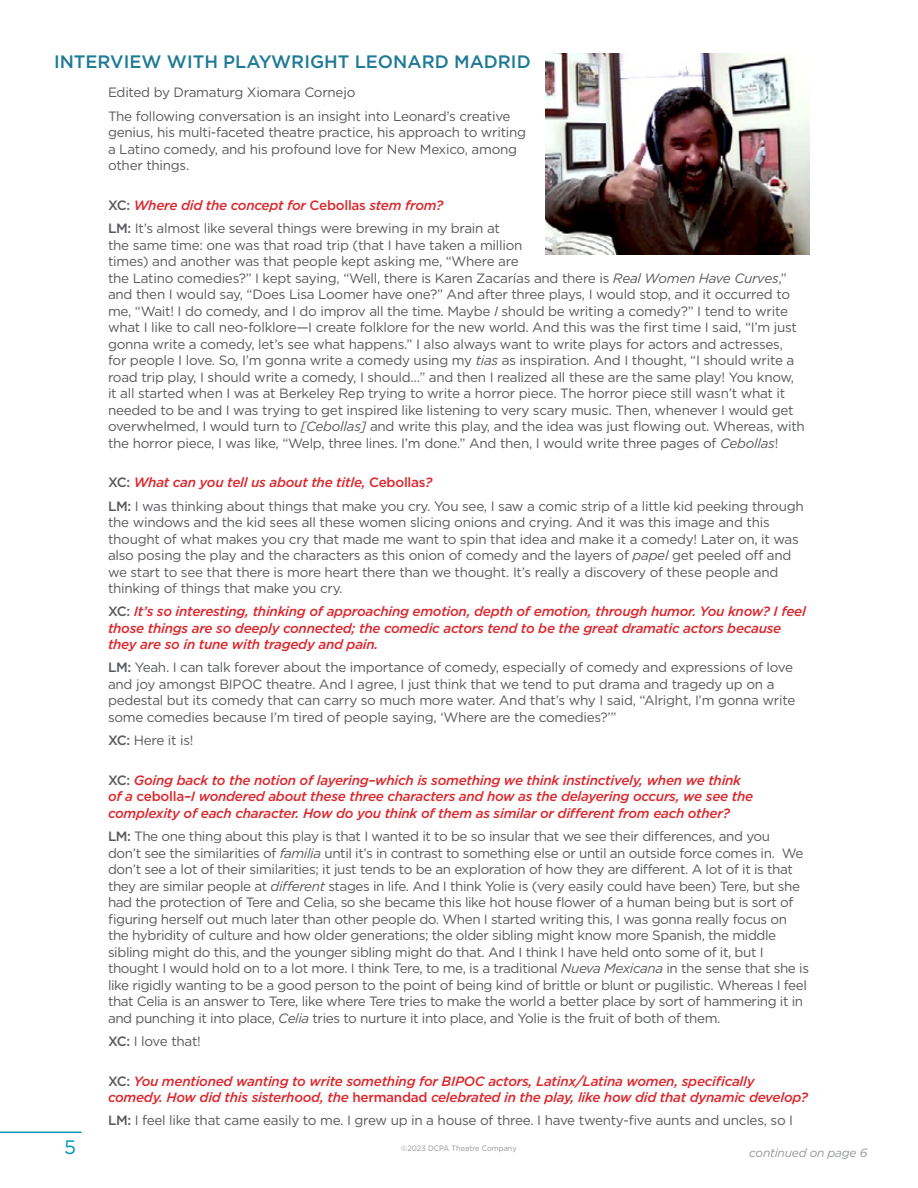
<style>
.page{position:relative;width:918px;height:1188px;background:#fff}
.page>*{position:absolute;margin:0;border:0;box-sizing:border-box;transform-origin:0 0}
.t1{font:19.5px "Gotham";color:#0093b9}
.t2{font:500 18px "Gotham";color:#1e7a97}
.t3{font:13.5px/16.5px "Gotham";letter-spacing:-.02em;color:#58595b}
.t4{font:italic 500 13.5px/16.5px "Gotham";letter-spacing:-.02em;color:#dc282e}
.t5{font:italic 12px "Gotham";letter-spacing:-.02em;color:#939598}
.t6{font:7.8px "Gotham";color:#939598;scale:.94 1}
.s1{font-weight:500}
.s2{font-weight:500;font-style:italic;color:#dc282e}
.s3{font-weight:500;color:#dc282e}
.s4{font-style:italic}
.s5{font-style:normal;color:#58595b}
.s6{font-style:normal}
</style>
<div class="page">
<hr style="left:0;top:1132px;width:82px;height:1px;background:#0093b9">
<img style="left:545px;top:54px;width:265px;height:200px">
<h2 class="t2" style="left:54px;top:50px;width:478px">INTERVIEW WITH PLAYWRIGHT LEONARD MADRID</h2>
<p class="t3" style="left:108px;top:81px;width:404px;line-height:23.2px">Edited by Dramaturg Xiomara Cornejo<br>The following conversation is an insight into Leonard’s creative</p>
<p class="t3" style="left:108px;top:124px;width:420px">genius, his multi-faceted theatre practice, his approach to writing a Latino comedy, and his profound love for New Mexico, among other things.</p>
<p class="t3" style="left:108px;top:193px;width:394px;line-height:23.2px"><span class="s1">XC:</span> <span class="s2">Where did the concept for</span> <span class="s3">Cebollas</span> <span class="s2">stem from?<br></span><span class="s1">LM:</span> It’s almost like several things were brewing in my brain at</p>
<p class="t3" style="left:108px;top:236px;width:698px">the same time: one was that road trip (that I have taken a million<br>times) and another was that people kept asking me, “Where are<br>the Latino comedies?” I kept saying, “Well, there is Karen Zacarías and there is <span class="s4">Real Women Have Curves</span>,” and then I would say, “Does Lisa Loomer have one?” And after three plays, I would stop, and it occurred to me, “Wait! I do comedy, and I do improv all the time. Maybe <span class="s4">I</span> should be writing a comedy?” I tend to write what I like to call neo-folklore—I create folklore for the new world. And this was the first time I said, “I’m just gonna write a comedy, let’s see what happens.” I also always want to write plays for actors and actresses,<br>for people I love. So, I’m gonna write a comedy using my <span class="s4">tias</span> as inspiration. And I thought, “I should write a road trip play, I should write a comedy, I should…” and then I realized all these are the same play! You know, it all started when I was at Berkeley Rep trying to write a horror piece. The horror piece still wasn’t what it needed to be and I was trying to get inspired like listening to very scary music. Then, whenever I would get overwhelmed, I would turn to <span class="s4">[Cebollas]</span> and write this play, and the idea was just flowing out. Whereas, with the horror piece, I was like, “Welp, three lines. I’m done.” And then, I would write three pages of <span class="s4">Cebollas</span>!</p>
<p class="t3" style="left:108px;top:471px;width:697px;line-height:23.2px"><span class="s1">XC:</span> <span class="s2">What can you tell us about the title,</span> <span class="s3">Cebollas</span><span class="s2">?<br></span><span class="s1">LM:</span> I was thinking about things that make you cry. You see, I saw a comic strip of a little kid peeking through</p>
<p class="t3" style="left:108px;top:514px;width:692px">the windows and the kid sees all these women slicing onions and crying. And it was this image and this thought of what makes you cry that made me want to spin that idea and make it a comedy! Later on, it was also posing the play and the characters as this onion of comedy and the layers of <span class="s4">papel</span> get peeled off and we start to see that there is more heart there than we thought. It’s really a discovery of these people and thinking of things that make you cry.</p>
<p class="t4" style="left:108px;top:603px;width:699px"><span class="s5">XC:</span> It’s so interesting, thinking of approaching emotion, depth of emotion, through humor. You know? I feel those things are so deeply connected; the comedic actors tend to be the great dramatic actors because they are so in tune with tragedy and pain.</p>
<p class="t3" style="left:108px;top:659px;width:689px"><span class="s1">LM:</span> Yeah. I can talk forever about the importance of comedy, especially of comedy and expressions of love and joy amongst BIPOC theatre. And I agree, I just think that we tend to put drama and tragedy up on a pedestal but its comedy that can carry so much more water. And that’s why I said, “Alright, I’m gonna write some comedies because I’m tired of people saying, ‘Where are the comedies?’”</p>
<p class="t3" style="left:108px;top:732px;width:87px"><span class="s1">XC:</span> Here it is!</p>
<p class="t4" style="left:108px;top:772px;width:647px"><span class="s5">XC:</span> Going back to the notion of layering–which is something we think instinctively, when we think of a <span class="s6">cebolla</span>–I wondered about these three characters and how as the delayering occurs, we see the complexity of each character. How do you think of them as similar or different from each other?</p>
<p class="t3" style="left:108px;top:828px;width:703px"><span class="s1">LM:</span> The one thing about this play is that I wanted it to be so insular that we see their differences, and you<br>don’t see the similarities of <span class="s4">familia</span> until it’s in contrast to something else or until an outside force comes in. We don’t see a lot of their similarities; it just tends to be an exploration of how they are different. A lot of it is that they are similar people at <span class="s4">different</span> stages in life. And I think Yolie is (very easily could have been) Tere, but she had the protection of Tere and Celia, so she became this like hot house flower of a human being but is sort of figuring herself out much later than other people do. When I started writing this, I was gonna really focus on the hybridity of culture and how older generations; the older sibling might know more Spanish, the middle sibling might do this, and the younger sibling might do that. And I think I have held onto some of it, but I thought I would hold on to a lot more. I think Tere, to me, is a traditional <span class="s4">Nueva Mexicana</span> in the sense that she is like rigidly wanting to be a good person to the point of being kind of brittle or blunt or pugilistic. Whereas I feel that Celia is an answer to Tere, like where Tere tries to make the world a better place by sort of hammering it in and punching it into place, <span class="s4">Celia</span> tries to nurture it into place, and Yolie is the fruit of both of them.</p>
<p class="t3" style="left:108px;top:1033px;width:94px"><span class="s1">XC:</span> I love that!</p>
<p class="t4" style="left:108px;top:1072px;width:702px"><span class="s5">XC:</span> You mentioned wanting to write something for BIPOC actors, Latinx/Latina women, specifically comedy. How did this sisterhood, the <span class="s6">hermandad</span> celebrated in the play, like how did that dynamic develop?</p>
<p class="t3" style="left:108px;top:1112px;width:687px"><span class="s1">LM:</span> I feel like that came easily to me. I grew up in a house of three. I have twenty-five aunts and uncles, so I</p>
<h1 class="t1" style="left:64px;top:1134px;width:13px">5</h1>
<p class="t6" style="left:401px;top:1143px;width:124px">©2023 DCPA Theatre Company</p>
<p class="t5" style="left:749px;top:1145px;width:120px">continued on page 6</p>
</div>
